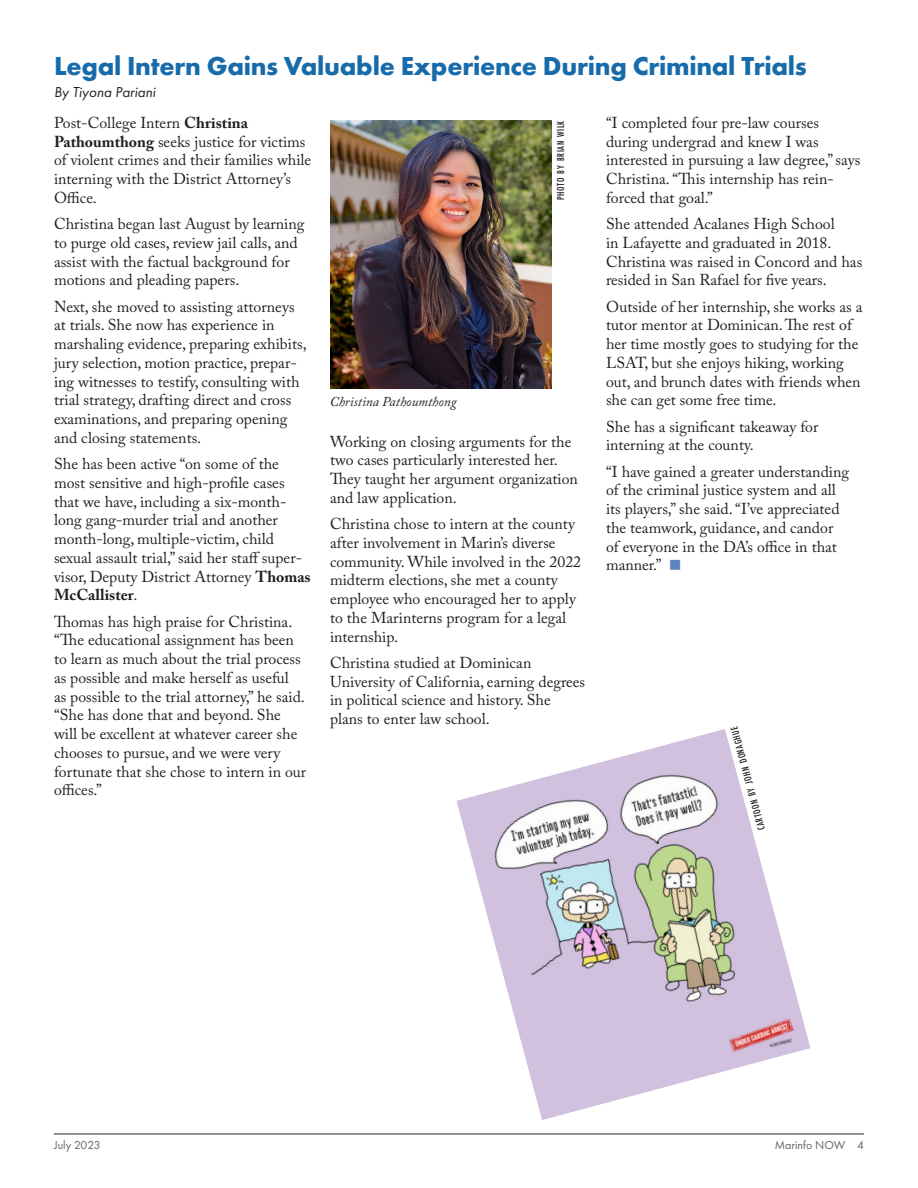
<style>
.page{position:relative;width:918px;height:1188px;background:#fff}
.page>*{position:absolute;margin:0;border:0;box-sizing:border-box;transform-origin:0 0}
._03a__Story_Head_18_18{font:700 27px "Futura PT";letter-spacing:-.01em;color:#186bab}
._03c_Story_Body_10_5_12_5{font:15.75px/18.8px "Adobe Caslon Pro";color:#231f20}
._03b_Story_Byline{font:italic 15px "Futura PT";color:#231f20}
._05a_Photo_Caption{font:italic 13.5px "Adobe Caslon Pro";color:#231f20}
.t1{font:12px "Futura PT";color:#636366}
._05b_Photo_Credit{font:500 10.5px "Futura PT Cond";letter-spacing:.06em;color:#231f20}
.s1{font-weight:700}
.s2{font-family:"Source Sans Pro";font-weight:200;font-size:24.75px;color:#5d84bd}
</style>
<div class="page">
<hr style="left:54px;top:1134px;width:810px;height:1px;background:#231f20">
<img style="left:330px;top:121px;width:222px;height:267px">
<img style="left:457px;top:729px;width:353px;height:391px">
<p class="_03a__Story_Head_18_18" style="left:54px;top:48px;width:754px">Legal Intern Gains Valuable Experience During Criminal Trials</p>
<p class="_03b_Story_Byline" style="left:54px;top:83px;width:103px">By Tiyona Pariani</p>
<p class="_03c_Story_Body_10_5_12_5" style="left:54px;top:113px;width:259px">Post-College Intern <span class="s1">Christina<br>Pathoumthong</span> seeks justice for victims of violent crimes and their families while interning with the District Attorney’s<br>Office.</p>
<p class="_03c_Story_Body_10_5_12_5" style="left:54px;top:214px;width:252px">Christina began last August by learning to purge old cases, review jail calls, and assist with the factual background for motions and pleading papers.</p>
<p class="_03c_Story_Body_10_5_12_5" style="left:54px;top:297px;width:254px">Next, she moved to assisting attorneys at trials. She now has experience in marshaling evidence, preparing exhibits, jury selection, motion practice, prepar&shy;ing witnesses to testify, consulting with trial strategy, drafting direct and cross examinations, and preparing opening and closing statements.</p>
<p class="_03c_Story_Body_10_5_12_5" style="left:54px;top:454px;width:258px">She has been active “on some of the most sensitive and high-profile cases that we have, including a six-month&shy;long gang-murder trial and another month-long, multiple-victim, child sexual assault trial,” said her staff super&shy;visor, Deputy District Attorney <span class="s1">Thomas McCallister</span>.</p>
<p class="_03c_Story_Body_10_5_12_5" style="left:54px;top:612px;width:254px">Thomas has high praise for Christina. “The educational assignment has been to learn as much about the trial process as possible and make herself as useful<br>as possible to the trial attorney,” he said. “She has done that and beyond. She will be excellent at whatever career she chooses to pursue, and we were very fortunate that she chose to intern in our offices.”</p>
<p class="_03c_Story_Body_10_5_12_5" style="left:606px;top:113px;width:256px">“I completed four pre-law courses during undergrad and knew I was interested in pursuing a law degree,” says Christina. “This internship has rein&shy;forced that goal.”</p>
<p class="_03c_Story_Body_10_5_12_5" style="left:606px;top:214px;width:258px">She attended Acalanes High School<br>in Lafayette and graduated in 2018.<br>Christina was raised in Concord and has resided in San Rafael for five years.</p>
<p class="_03c_Story_Body_10_5_12_5" style="left:606px;top:297px;width:258px">Outside of her internship, she works as a tutor mentor at Dominican. The rest of her time mostly goes to studying for the LSAT, but she enjoys hiking, working out, and brunch dates with friends when she can get some free time.</p>
<p class="_03c_Story_Body_10_5_12_5" style="left:606px;top:417px;width:214px">She has a significant takeaway for interning at the county.</p>
<p class="_03c_Story_Body_10_5_12_5" style="left:606px;top:462px;width:245px">“I have gained a greater understanding of the criminal justice system and all its players,” she said. “I’ve appreciated the teamwork, guidance, and candor of everyone in the DA’s office in that manner.” <span class="s2">■</span></p>
<p class="_05b_Photo_Credit" style="left:555px;top:200px;width:81px;rotate:-90deg">PHOTO BY BRIAN WILK</p>
<p class="_05a_Photo_Caption" style="left:330px;top:393px;width:129px">Christina Pathoumthong</p>
<p class="_03c_Story_Body_10_5_12_5" style="left:330px;top:432px;width:249px">Working on closing arguments for the two cases particularly interested her.<br>They taught her argument organization and law application.</p>
<p class="_03c_Story_Body_10_5_12_5" style="left:330px;top:514px;width:253px">Christina chose to intern at the county after involvement in Marin’s diverse community. While involved in the 2022 midterm elections, she met a county employee who encouraged her to apply to the Marinterns program for a legal internship.</p>
<p class="_03c_Story_Body_10_5_12_5" style="left:330px;top:653px;width:257px">Christina studied at Dominican University of California, earning degrees in political science and history. She plans to enter law school.</p>
<p class="_05b_Photo_Credit" style="left:756px;top:832px;width:109px;rotate:-105deg">CARTOON BY JOHN DONAGHUE</p>
<p class="t1" style="left:54px;top:1138px;width:48px">July 2023</p>
<p class="t1" style="left:775px;top:1138px;width:91px">Marinfo NOW 4</p>
</div>
